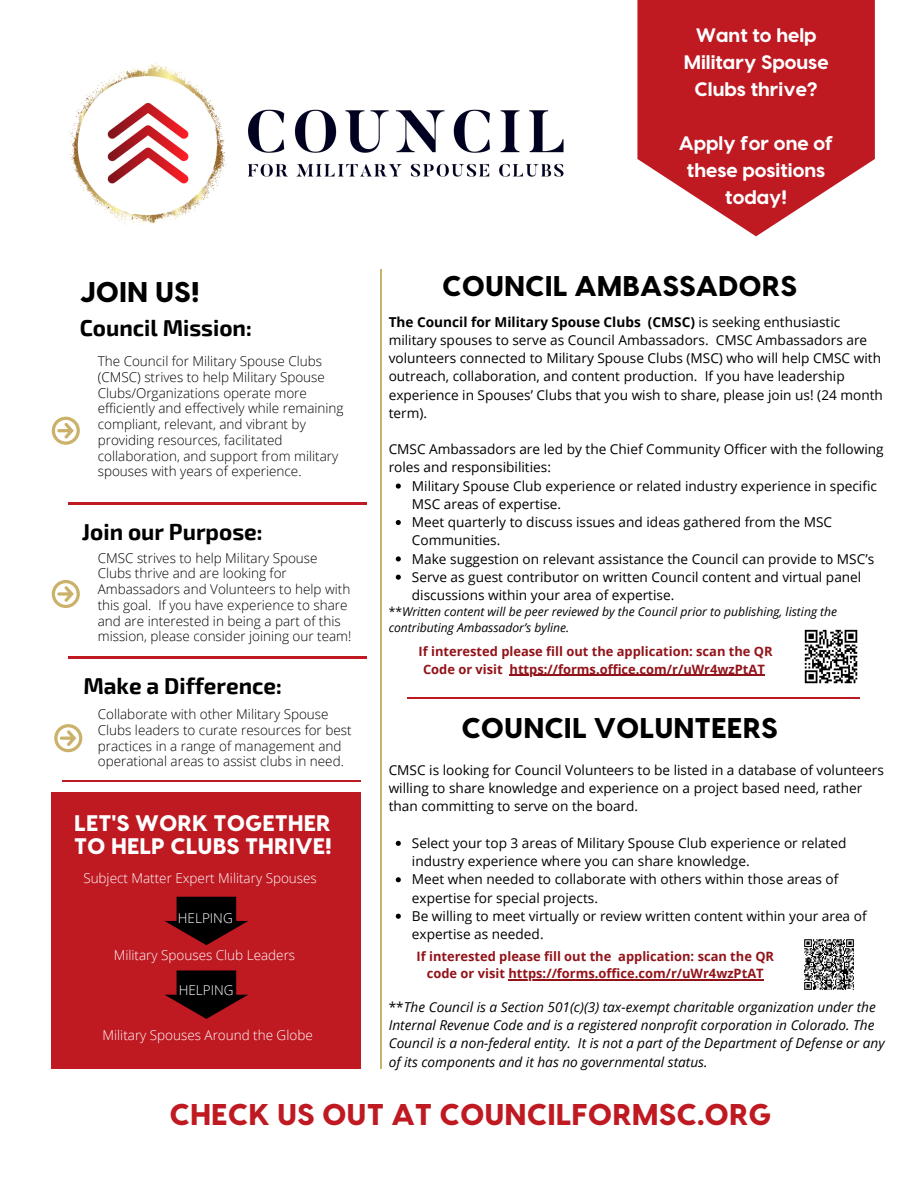
<style>
.page{position:relative;width:918px;height:1188px;background:#fff}
.page>*{position:absolute;margin:0;border:0;box-sizing:border-box;transform-origin:0 0}
.t1{font:800 30px "Visby CF";color:#bf1922}
.t2{font:800 28.5px "Visby CF";color:#000}
.t3{font:700 22.5px "Exo 2";color:#000}
.t4{font:800 22.5px/23.7px "Visby CF";color:#fff}
.t5{font:800 19.5px/27px "Visby CF";color:#fff;text-align:center}
.t6{font:13.65px/18.1px "Open Sans";color:#000}
.t7{font:italic 13.65px/18.1px "Open Sans";color:#000}
.t8{font:300 13.5px/15.8px "Open Sans";color:#000}
.t9{font:300 13.5px "Open Sans";color:#fff}
.t10{font:700 12.9px/17.2px "Open Sans";color:#92131a;text-align:center}
.t11{font:italic 12.15px/16.2px "Open Sans";color:#000}
.s1{font-weight:700}
.s2{font-style:normal}
</style>
<div class="page">
<svg style="left:52px;top:417px;width:28px;height:28px"></svg>
<hr style="left:69px;top:502px;width:298px;height:2px;background:#bf1922">
<img style="left:69px;top:62px;width:495px;height:163px">
<svg style="left:637px;top:0;width:238px;height:236px;fill:#bf1922"></svg>
<hr style="left:380px;top:269px;width:1px;height:800px;background:#cbb26a">
<svg style="left:54px;top:724px;width:28px;height:28px"></svg>
<svg style="left:52px;top:580px;width:28px;height:28px"></svg>
<hr style="left:68px;top:656px;width:298px;height:2px;background:#bf1922">
<hr style="left:63px;top:781px;width:298px;height:1px;background:#bf1922">
<div style="left:52px;top:793px;width:309px;height:276px;background:#bf1922"></div>
<svg style="left:164px;top:897px;width:84px;height:48px"></svg>
<svg style="left:164px;top:970px;width:84px;height:49px"></svg>
<svg style="left:396px;top:484px;width:5px;height:5px"></svg>
<svg style="left:396px;top:520px;width:5px;height:5px"></svg>
<svg style="left:396px;top:556px;width:5px;height:5px"></svg>
<svg style="left:396px;top:575px;width:5px;height:5px"></svg>
<svg style="left:396px;top:841px;width:5px;height:5px"></svg>
<svg style="left:396px;top:877px;width:5px;height:5px"></svg>
<svg style="left:396px;top:914px;width:5px;height:5px"></svg>
<hr style="left:407px;top:697px;width:452px;height:2px;background:#bf1922">
<img style="left:804px;top:939px;width:50px;height:51px">
<img style="left:804px;top:629px;width:54px;height:55px">
<hr style="left:510px;top:675px;width:255px;height:1px;background:#92131a">
<hr style="left:508px;top:979px;width:256px;height:1px;background:#92131a">
<p class="t2" style="left:80px;top:273px;width:121px">JOIN US!</p>
<p class="t3" style="left:80px;top:313px;width:174px">Council Mission:</p>
<p class="t8" style="left:98px;top:353px;width:247px">The Council for Military Spouse Clubs (CMSC) strives to help Military Spouse Clubs/Organizations operate more efficiently and effectively while remaining compliant, relevant, and vibrant by providing resources, facilitated collaboration, and support from military spouses with years of experience.</p>
<p class="t3" style="left:82px;top:517px;width:182px">Join our Purpose:</p>
<p class="t8" style="left:98px;top:550px;width:255px">CMSC strives to help Military Spouse Clubs thrive and are looking for Ambassadors and Volunteers to help with this goal. If you have experience to share and are interested in being a part of this mission, please consider joining our team!</p>
<p class="t3" style="left:83px;top:671px;width:200px">Make a Difference:</p>
<p class="t8" style="left:98px;top:706px;width:255px">Collaborate with other Military Spouse Clubs leaders to curate resources for best practices in a range of management and operational areas to assist clubs in need.</p>
<p class="t4" style="left:74px;top:810px;width:259px">LET'S WORK TOGETHER<br>TO HELP CLUBS THRIVE!</p>
<p class="t9" style="left:83px;top:868px;width:235px">Subject Matter Expert Military Spouses</p>
<p class="t9" style="left:178px;top:908px;width:56px">HELPING</p>
<p class="t9" style="left:114px;top:945px;width:183px">Military Spouses Club Leaders</p>
<p class="t9" style="left:179px;top:981px;width:56px">HELPING</p>
<p class="t9" style="left:153px;top:982px;width:56px">HELPING</p>
<p class="t9" style="left:103px;top:1026px;width:212px">Military Spouses Around the Globe</p>
<p class="t5" style="left:684px;top:20px;width:146px">Want to help<br>Military Spouse<br>Clubs thrive?</p>
<p class="t5" style="left:679px;top:128px;width:156px">Apply for one of these positions today!</p>
<p class="t2" style="left:442px;top:268px;width:356px">COUNCIL AMBASSADORS</p>
<p class="t6" style="left:389px;top:312px;width:496px"><span class="s1">The Council for Military Spouse Clubs (CMSC)</span> is seeking enthusiastic military spouses to serve as Council Ambassadors. CMSC Ambassadors are volunteers connected to Military Spouse Clubs (MSC) who will help CMSC with outreach, collaboration, and content production. If you have leadership experience in Spouses’ Clubs that you wish to share, please join us! (24 month term).</p>
<p class="t6" style="left:389px;top:440px;width:496px">CMSC Ambassadors are led by the Chief Community Officer with the following roles and responsibilities:</p>
<p class="t6" style="left:412px;top:476px;width:467px">Military Spouse Club experience or related industry experience in specific<br>MSC areas of expertise.</p>
<p class="t6" style="left:412px;top:513px;width:422px">Meet quarterly to discuss issues and ideas gathered from the MSC<br>Communities.</p>
<p class="t6" style="left:412px;top:549px;width:464px">Make suggestion on relevant assistance the Council can provide to MSC’s</p>
<p class="t6" style="left:412px;top:567px;width:451px">Serve as guest contributor on written Council content and virtual panel discussions within your area of expertise.</p>
<p class="t11" style="left:389px;top:603px;width:450px"><span class="s2">**</span>Written content will be peer reviewed by the Council prior to publishing, listing the contributing Ambassador’s byline.</p>
<p class="t10" style="left:419px;top:643px;width:356px">If interested please fill out the application: scan the QR<br>Code or visit https://forms.office.com/r/uWr4wzPtAT</p>
<p class="t2" style="left:461px;top:709px;width:318px">COUNCIL VOLUNTEERS</p>
<p class="t6" style="left:389px;top:761px;width:497px">CMSC is looking for Council Volunteers to be listed in a database of volunteers willing to share knowledge and experience on a project based need, rather than committing to serve on the board.</p>
<p class="t6" style="left:412px;top:834px;width:436px">Select your top 3 areas of Military Spouse Club experience or related industry experience where you can share knowledge.</p>
<p class="t6" style="left:412px;top:870px;width:428px">Meet when needed to collaborate with others within those areas of expertise for special projects.</p>
<p class="t6" style="left:412px;top:906px;width:456px">Be willing to meet virtually or review written content within your area of expertise as needed.</p>
<p class="t10" style="left:416px;top:947px;width:359px">If interested please fill out the application: scan the QR code or visit https://forms.office.com/r/uWr4wzPtAT</p>
<p class="t7" style="left:389px;top:997px;width:498px"><span class="s2">**</span>The Council is a Section 501(c)(3) tax-exempt charitable organization under the Internal Revenue Code and is a registered nonprofit corporation in Colorado. The Council is a non-federal entity. It is not a part of the Department of Defense or any of its components and it has no governmental status.</p>
<p class="t1" style="left:170px;top:1095px;width:603px">CHECK US OUT AT COUNCILFORMSC.ORG</p>
</div>
